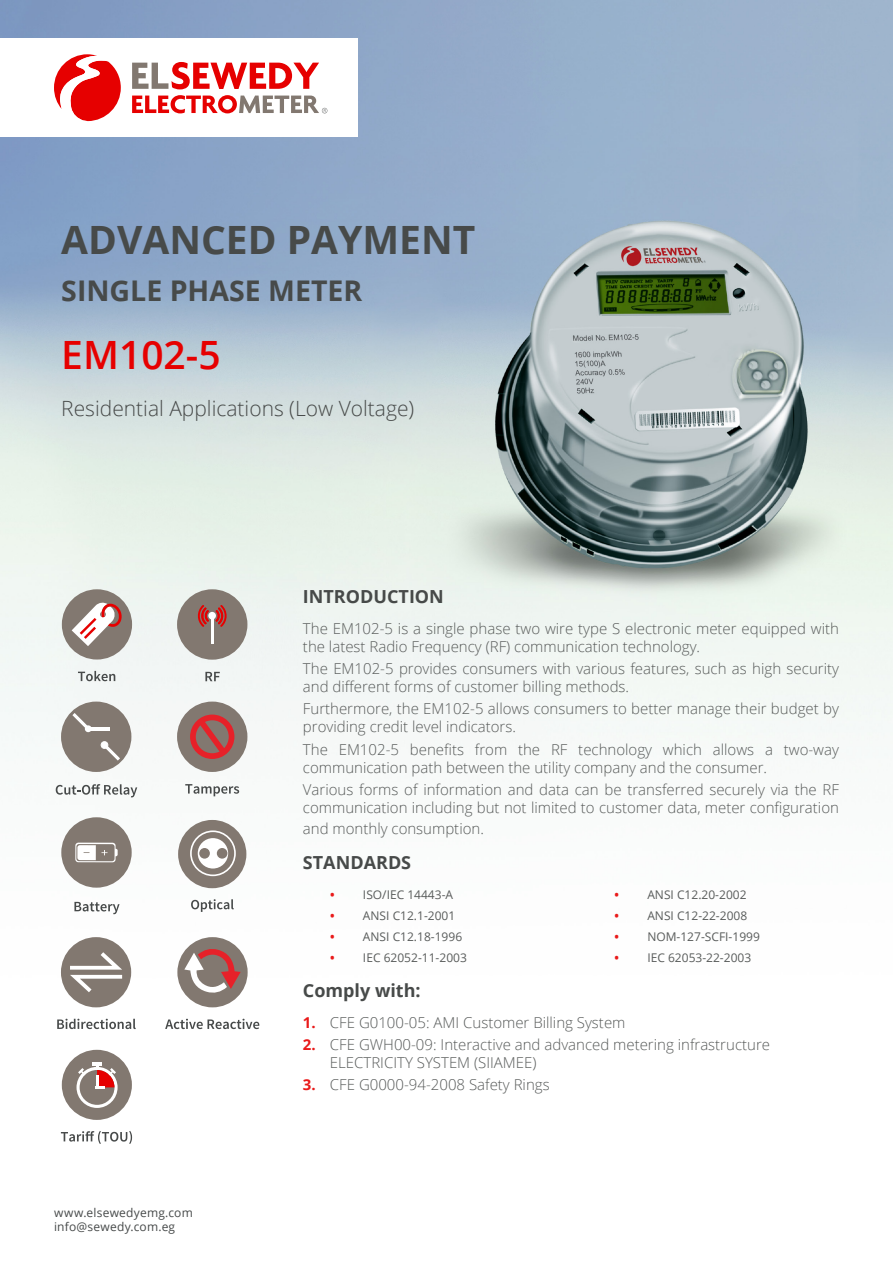
<style>
.page{position:relative;width:893px;height:1263px;background:#fff}
.page>*{position:absolute;margin:0;border:0;box-sizing:border-box;transform-origin:0 0}
.t1{font:700 39px "Open Sans";color:#474a49}
.t2{font:600 39px "Open Sans";color:#e60000}
.t3{font:700 28.5px "Open Sans";color:#474a49}
.t4{font:300 21px "Open Sans";color:#474a49}
.t5{font:700 18px "Open Sans";color:#474a49}
.t6{font:300 15px/18px "Open Sans";color:#585b5a}
.t7{font:12px "Open Sans";color:#585b5a}
.t8{font:12px "Open Sans";letter-spacing:.015em;color:#474a4a}
.s1{font-weight:700;color:#e91a1a}
</style>
<div class="page">
<img style="left:0;top:0;width:893px;height:1138px">
<svg style="left:61px;top:1131px;width:71px;height:13px"></svg>
<div style="left:62px;top:1050px;width:70px;height:70px;background:#827870;border-radius:50%"></div>
<svg style="left:77px;top:1062px;width:41px;height:46px"></svg>
<svg style="left:185px;top:784px;width:54px;height:12px"></svg>
<div style="left:177px;top:701px;width:70px;height:71px;background:#827870;border-radius:50%"></div>
<svg style="left:190px;top:714px;width:44px;height:45px"></svg>
<div style="left:61px;top:817px;width:71px;height:71px;background:#827870;border-radius:50%"></div>
<svg style="left:74px;top:902px;width:46px;height:12px"></svg>
<svg style="left:75px;top:843px;width:43px;height:19px"></svg>
<div style="left:61px;top:701px;width:70px;height:71px;background:#827870;border-radius:50%"></div>
<svg style="left:56px;top:784px;width:81px;height:13px"></svg>
<hr style="left:88px;top:727px;width:22px;height:3px;background:#fff">
<svg style="left:100px;top:741px;width:20px;height:19px"></svg>
<svg style="left:72px;top:713px;width:20px;height:19px"></svg>
<div style="left:0;top:38px;width:357px;height:99px;background:#fff"></div>
<svg style="left:205px;top:672px;width:15px;height:9px"></svg>
<div style="left:177px;top:589px;width:70px;height:71px;background:#827870;border-radius:50%"></div>
<hr style="left:211px;top:613px;width:2px;height:31px;background:#fff">
<div style="left:208px;top:612px;width:8px;height:7px;background:#fff;border-radius:50%"></div>
<svg style="left:198px;top:605px;width:11px;height:22px"></svg>
<svg style="left:215px;top:605px;width:12px;height:22px"></svg>
<svg style="left:165px;top:1019px;width:94px;height:10px"></svg>
<div style="left:177px;top:937px;width:71px;height:70px;background:#827870;border-radius:50%"></div>
<svg style="left:184px;top:948px;width:57px;height:46px"></svg>
<svg style="left:191px;top:899px;width:43px;height:13px"></svg>
<div style="left:178px;top:820px;width:68px;height:68px;background:#827870;border-radius:50%"></div>
<svg style="left:190px;top:830px;width:46px;height:46px"></svg>
<div style="left:192px;top:832px;width:42px;height:42px;border:6px solid #827870;border-radius:50%"></div>
<div style="left:217px;top:848px;width:10px;height:11px;background:#827870;border-radius:50%"></div>
<div style="left:199px;top:848px;width:11px;height:11px;background:#827870;border-radius:50%"></div>
<svg style="left:78px;top:671px;width:37px;height:10px"></svg>
<div style="left:62px;top:589px;width:70px;height:70px;background:#827870;border-radius:50%"></div>
<svg style="left:72px;top:602px;width:50px;height:44px"></svg>
<svg style="left:57px;top:1019px;width:79px;height:10px"></svg>
<div style="left:61px;top:937px;width:70px;height:70px;background:#827870;border-radius:50%"></div>
<svg style="left:70px;top:952px;width:52px;height:40px"></svg>
<svg style="left:54px;top:54px;width:67px;height:67px"></svg>
<svg style="left:132px;top:62px;width:187px;height:27px"></svg>
<svg style="left:132px;top:95px;width:195px;height:18px"></svg>
<p class="t1" style="left:61px;top:213px;width:416px">ADVANCED PAYMENT</p>
<p class="t3" style="left:61px;top:271px;width:302px">SINGLE PHASE METER</p>
<p class="t2" style="left:61px;top:328px;width:161px">EM102-5</p>
<p class="t4" style="left:61px;top:394px;width:354px">Residential Applications (Low Voltage)</p>
<p class="t8" style="left:54px;top:1204px;width:140px">www.elsewedyemg.com</p>
<p class="t8" style="left:54px;top:1218px;width:123px">info@sewedy.com.eg</p>
<p class="t5" style="left:303px;top:584px;width:142px">INTRODUCTION</p>
<p class="t6" style="left:303px;top:619px;width:537px">The EM102-5 is a single phase two wire type S electronic meter equipped with the latest Radio Frequency (RF) communication technology.</p>
<p class="t6" style="left:303px;top:659px;width:537px">The EM102-5 provides consumers with various features, such as high security and different forms of customer billing methods.</p>
<p class="t6" style="left:303px;top:699px;width:537px">Furthermore, the EM102-5 allows consumers to better manage their budget by providing credit level indicators.</p>
<p class="t6" style="left:303px;top:740px;width:537px">The EM102-5 benefits from the RF technology which allows a two-way communication path between the utility company and the consumer.</p>
<p class="t6" style="left:303px;top:780px;width:537px">Various forms of information and data can be transferred securely via the RF communication including but not limited to customer data, meter configuration</p>
<p class="t6" style="left:303px;top:820px;width:182px">and monthly consumption.</p>
<p class="t5" style="left:303px;top:849px;width:110px">STANDARDS</p>
<p class="t7" style="left:330px;top:886px;width:124px"><span class="s1">•</span> ISO/IEC 14443-A</p>
<p class="t7" style="left:615px;top:886px;width:133px"><span class="s1">•</span> ANSI C12.20-2002</p>
<p class="t7" style="left:330px;top:907px;width:127px"><span class="s1">•</span> ANSI C12.1-2001</p>
<p class="t7" style="left:615px;top:907px;width:134px"><span class="s1">•</span> ANSI C12-22-2008</p>
<p class="t7" style="left:330px;top:928px;width:133px"><span class="s1">•</span> ANSI C12.18-1996</p>
<p class="t7" style="left:615px;top:928px;width:147px"><span class="s1">•</span> NOM-127-SCFI-1999</p>
<p class="t7" style="left:330px;top:950px;width:138px"><span class="s1">•</span> IEC 62052-11-2003</p>
<p class="t7" style="left:615px;top:950px;width:138px"><span class="s1">•</span> IEC 62053-22-2003</p>
<p class="t5" style="left:303px;top:977px;width:119px">Comply with:</p>
<p class="t6" style="left:303px;top:1013px;width:324px"><span class="s1">1.</span> CFE G0100-05: AMI Customer Billing System</p>
<p class="t6" style="left:330px;top:1035px;width:442px;text-indent:-27px"><span class="s1">2.</span> CFE GWH00-09: Interactive and advanced metering infrastructure<br>ELECTRICITY SYSTEM (SIIAMEE)</p>
<p class="t6" style="left:303px;top:1075px;width:248px"><span class="s1">3.</span> CFE G0000-94-2008 Safety Rings</p>
</div>
